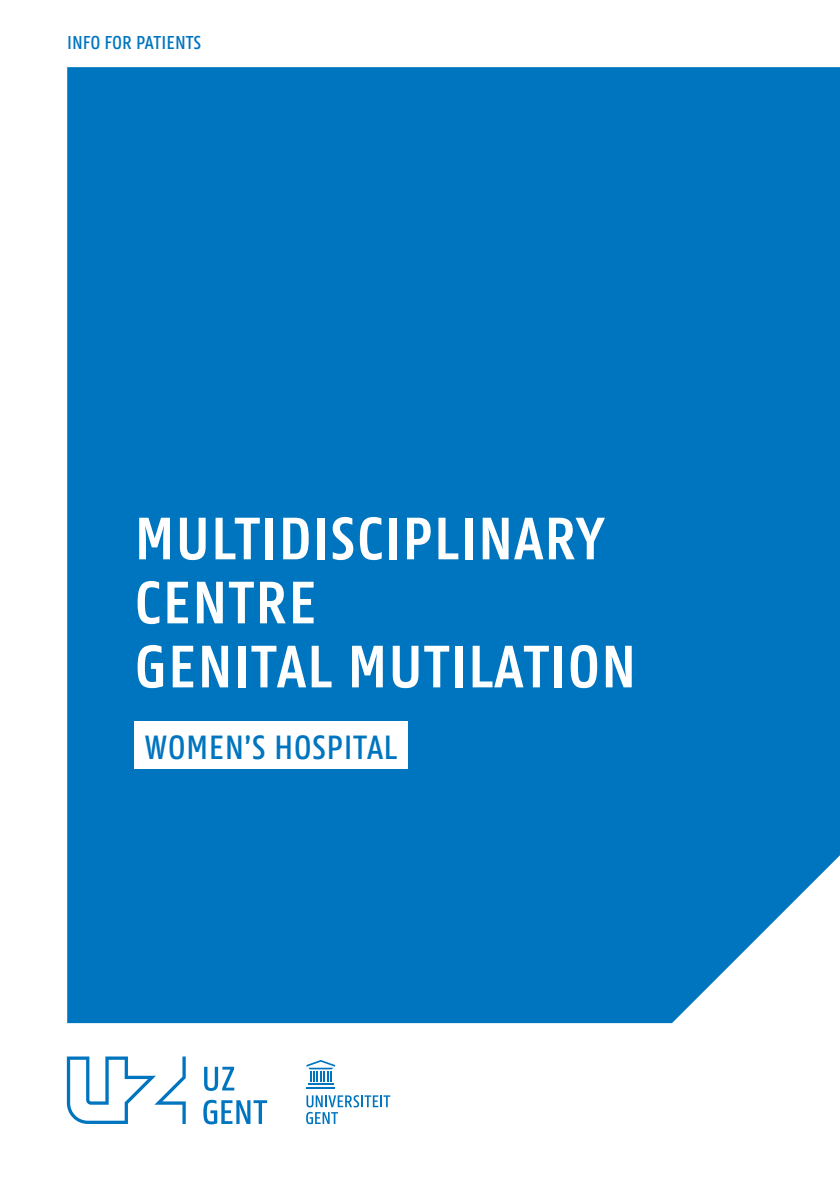
<style>
.page{position:relative;width:840px;height:1191px;background:#fff}
.page>*{position:absolute;margin:0;border:0;box-sizing:border-box;transform-origin:0 0}
.t1{font:600 64px/64px "U Gent Panno Text";letter-spacing:.01em;color:#fff}
.t2{font:500 36px "U Gent Panno Text";letter-spacing:.01em;color:#0075bf}
.t3{font:500 20px "U Gent Panno Text";color:#0075bf}
</style>
<div class="page">
<svg style="left:306px;top:1060px;width:29px;height:28px"></svg>
<svg style="left:306px;top:1095px;width:84px;height:29px"></svg>
<svg style="left:67px;top:1056px;width:119px;height:68px"></svg>
<svg style="left:204px;top:1066px;width:30px;height:25px"></svg>
<svg style="left:203px;top:1099px;width:64px;height:25px"></svg>
<div style="left:67px;top:67px;width:772px;height:956px;background:#0075bf"></div>
<div style="left:134px;top:721px;width:273px;height:48px;background:#fff"></div>
<p class="t3" style="left:67px;top:31px;width:136px">INFO FOR PATIENTS</p>
<p class="t1" style="left:134px;top:505px;width:503px">MULTIDISCIPLINARY<br>CENTRE<br>GENITAL MUTILATION</p>
<p class="t2" style="left:144px;top:725px;width:254px">WOMEN’S HOSPITAL</p>
</div>
